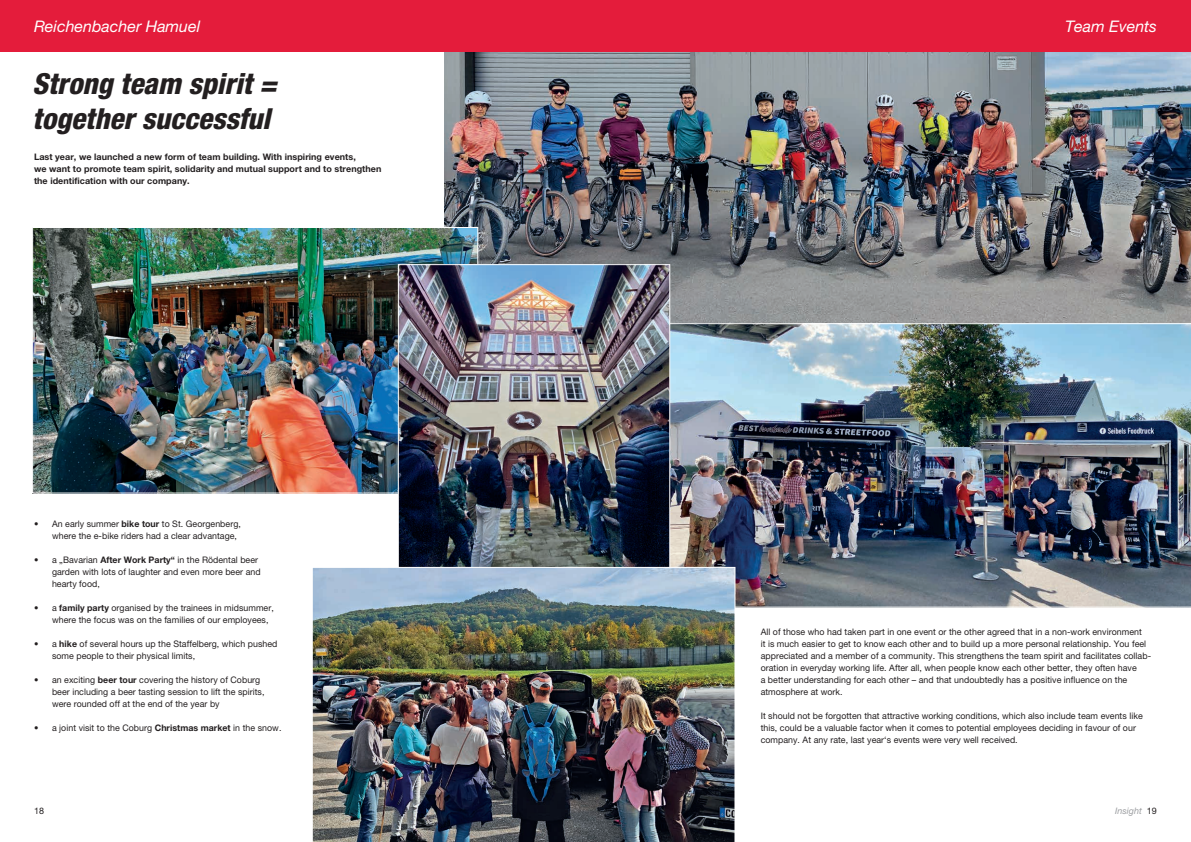
<style>
.page{position:relative;width:1191px;height:842px;background:#fff}
.page>*{position:absolute;margin:0;border:0;box-sizing:border-box;transform-origin:0 0}
.t1{font:italic 800 condensed 29px/34.8px "Helvetica Neue";color:#231f20}
.t2{font:italic 16px "Helvetica Neue";color:#fff}
.t3{font:9px/12px "Helvetica Neue";letter-spacing:.005em;color:#231f20}
.t4{font:700 9px/12px "Helvetica Neue";letter-spacing:.005em;color:#231f20}
.t5{font:italic 9px "Helvetica Neue";color:#9d9fa2}
.s1{font-weight:700}
.s2{font-style:normal;color:#231f20}
</style>
<div class="page">
<img style="left:442px;top:51px;width:749px;height:272px">
<img style="left:670px;top:323px;width:521px;height:285px">
<div style="left:0;top:0;width:1191px;height:51px;background:#e41c3b"></div>
<img style="left:34px;top:229px;width:442px;height:262px">
<img style="left:400px;top:266px;width:268px;height:301px">
<img style="left:312px;top:567px;width:423px;height:275px">
<h2 class="t2" style="left:34px;top:17px;width:168px">Reichenbacher Hamuel</h2>
<h2 class="t2" style="left:1065px;top:17px;width:93px">Team Events</h2>
<h1 class="t1" style="left:33px;top:66px;width:246px">Strong team spirit = together successful</h1>
<p class="t4" style="left:34px;top:150px;width:349px">Last year, we launched a new form of team building. With inspiring events,<br>we want to promote team spirit, solidarity and mutual support and to strengthen the identification with our company.</p>
<p class="t3" style="left:52px;top:518px;width:190px;text-indent:-18px">• An early summer <span class="s1">bike tour</span> to St. Georgenberg, where the e-bike riders had a clear advantage,</p>
<p class="t3" style="left:52px;top:554px;width:210px;text-indent:-18px">• a „Bavarian <span class="s1">After Work Party“</span> in the Rödental beer garden with lots of laughter and even more beer and hearty food,</p>
<p class="t3" style="left:52px;top:602px;width:223px;text-indent:-18px">• a <span class="s1">family party</span> organised by the trainees in midsummer, where the focus was on the families of our employees,</p>
<p class="t3" style="left:52px;top:638px;width:227px;text-indent:-18px">• a <span class="s1">hike</span> of several hours up the Staffelberg, which pushed some people to their physical limits,</p>
<p class="t3" style="left:52px;top:674px;width:214px;text-indent:-18px">• an exciting <span class="s1">beer tour</span> covering the history of Coburg beer including a beer tasting session to lift the spirits, were rounded off at the end of the year by</p>
<p class="t3" style="left:34px;top:722px;width:249px">• a joint visit to the Coburg <span class="s1">Christmas market</span> in the snow.</p>
<p class="t3" style="left:760px;top:625px;width:392px">All of those who had taken part in one event or the other agreed that in a non-work environment<br>it is much easier to get to know each other and to build up a more personal relationship. You feel appreciated and a member of a community. This strengthens the team spirit and facilitates collab&shy;oration in everyday working life. After all, when people know each other better, they often have<br>a better understanding for each other – and that undoubtedly has a positive influence on the atmosphere at work.</p>
<p class="t3" style="left:760px;top:709px;width:383px">It should not be forgotten that attractive working conditions, which also include team events like this, could be a valuable factor when it comes to potential employees deciding in favour of our company. At any rate, last year‘s events were very well received.</p>
<p class="t3" style="left:34px;top:805px;width:12px">18</p>
<p class="t5" style="left:1115px;top:806px;width:43px">Insight <span class="s2">19</span></p>
</div>
